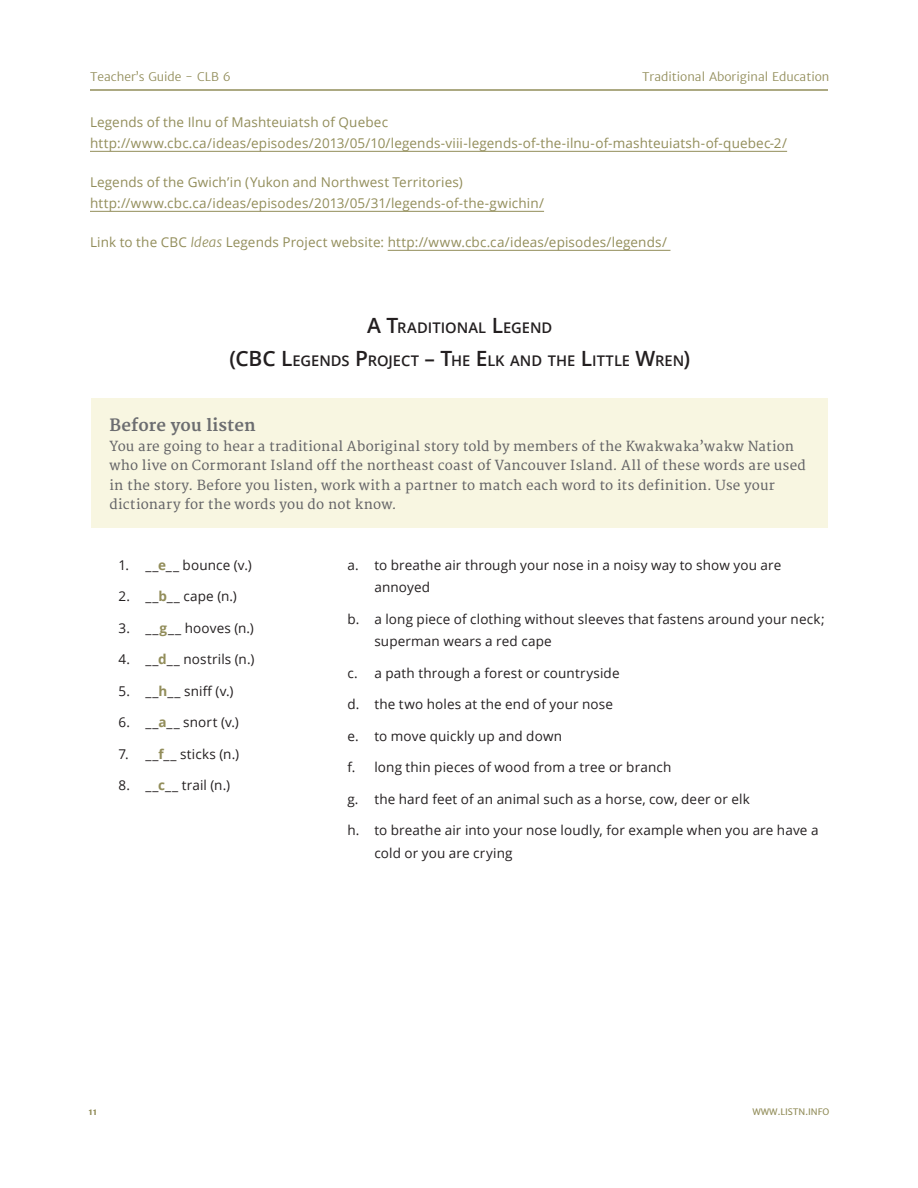
<style>
.page{position:relative;width:918px;height:1188px;background:#fff}
.page>*{position:absolute;margin:0;border:0;box-sizing:border-box;transform-origin:0 0}
.t1{font:600 21px "Open Sans";color:#231f20}
.TASK{font:700 16.5px "Merriweather";letter-spacing:.005em;color:#6c6d70}
.t2{font:600 14.7px "Open Sans";letter-spacing:-.005em;color:#231f20}
.t3{font:13.5px/22.5px "Open Sans";letter-spacing:.01em;color:#231f20}
.body-teachers{font:13.5px/21px "Open Sans";letter-spacing:.01em;color:#928d5a}
.TASK-2{font:13.5px/19.5px "Merriweather";letter-spacing:.01em;color:#636366}
.t4{font:300 12px "Merriweather Sans";color:#928d5a}
.t5{font:9px "Merriweather Sans";color:#928d5a}
.t6{font:700 9px "Merriweather Sans";color:#928d5a}
.s1{font-family:"Merriweather Sans";font-weight:300;font-style:italic}
.s2{font-size:21px}
.s3{font-weight:700;color:#928d5a}
</style>
<div class="page">
<hr style="left:90px;top:89px;width:738px;height:2px;background:#928d5a">
<div style="left:92px;top:398px;width:736px;height:129px;background:#f8f6e1"></div>
<hr style="left:90px;top:151px;width:697px;height:1px;background:#928d5a">
<hr style="left:90px;top:211px;width:454px;height:1px;background:#928d5a">
<hr style="left:388px;top:250px;width:282px;height:1px;background:#928d5a">
<p class="t4" style="left:90px;top:69px;width:142px">Teacher’s Guide - CLB 6</p>
<p class="t4" style="left:642px;top:69px;width:189px">Traditional Aboriginal Education</p>
<p class="body-teachers" style="left:90px;top:112px;width:699px">Legends of the Ilnu of Mashteuiatsh of Quebec http://www.cbc.ca/ideas/episodes/2013/05/10/legends-viii-legends-of-the-ilnu-of-mashteuiatsh-of-quebec-2/</p>
<p class="body-teachers" style="left:90px;top:172px;width:456px">Legends of the Gwich’in (Yukon and Northwest Territories) http://www.cbc.ca/ideas/episodes/2013/05/31/legends-of-the-gwichin/</p>
<p class="body-teachers" style="left:90px;top:232px;width:578px">Link to the CBC <span class="s1">Ideas</span> Legends Project website: http://www.cbc.ca/ideas/episodes/legends/</p>
<p class="t2" style="left:367px;top:317px;width:187px"><span class="s2">A T</span>RADITIONAL <span class="s2">L</span>EGEND</p>
<p class="t1" style="left:229px;top:344px;width:20px">(CBC</p>
<p class="t2" style="left:281px;top:350px;width:410px"><span class="s2">L</span>EGENDS <span class="s2">P</span>ROJECT <span class="s2">– T</span>HE <span class="s2">E</span>LK AND THE <span class="s2">L</span>ITTLE <span class="s2">W</span>REN<span class="s2">)</span></p>
<p class="TASK" style="left:110px;top:416px;width:148px">Before you listen</p>
<p class="TASK-2" style="left:110px;top:437px;width:698px">You are going to hear a traditional Aboriginal story told by members of the Kwakwaka’wakw Nation who live on Cormorant Island off the northeast coast of Vancouver Island. All of these words are used in the story. Before you listen, work with a partner to match each word to its definition. Use your dictionary for the words you do not know.</p>
<p class="t3" style="left:118px;top:553px;width:135px">1. __<span class="s3">e</span>__ bounce (v.)</p>
<p class="t3" style="left:118px;top:585px;width:120px">2. __<span class="s3">b</span>__ cape (n.)</p>
<p class="t3" style="left:118px;top:616px;width:137px">3. __<span class="s3">g</span>__ hooves (n.)</p>
<p class="t3" style="left:118px;top:648px;width:137px">4. __<span class="s3">d</span>__ nostrils (n.)</p>
<p class="t3" style="left:118px;top:679px;width:116px">5. __<span class="s3">h</span>__ sniff (v.)</p>
<p class="t3" style="left:118px;top:711px;width:122px">6. __<span class="s3">a</span>__ snort (v.)</p>
<p class="t3" style="left:118px;top:742px;width:122px">7. __<span class="s3">f</span>__ sticks (n.)</p>
<p class="t3" style="left:118px;top:774px;width:113px">8. __<span class="s3">c</span>__ trail (n.)</p>
<p class="t3" style="left:374px;top:553px;width:408px;text-indent:-27px">a. to breathe air through your nose in a noisy way to show you are annoyed</p>
<p class="t3" style="left:374px;top:607px;width:452px;text-indent:-27px">b. a long piece of clothing without sleeves that fastens around your neck; superman wears a red cape</p>
<p class="t3" style="left:347px;top:661px;width:274px">c. a path through a forest or countryside</p>
<p class="t3" style="left:347px;top:693px;width:267px">d. the two holes at the end of your nose</p>
<p class="t3" style="left:347px;top:724px;width:216px">e. to move quickly up and down</p>
<p class="t3" style="left:347px;top:756px;width:325px">f. long thin pieces of wood from a tree or branch</p>
<p class="t3" style="left:347px;top:787px;width:404px">g. the hard feet of an animal such as a horse, cow, deer or elk</p>
<p class="t3" style="left:374px;top:819px;width:446px;text-indent:-27px">h. to breathe air into your nose loudly, for example when you are have a cold or you are crying</p>
<p class="t6" style="left:88px;top:1106px;width:10px">11</p>
<p class="t5" style="left:752px;top:1106px;width:78px">WWW.LISTN.INFO</p>
</div>
